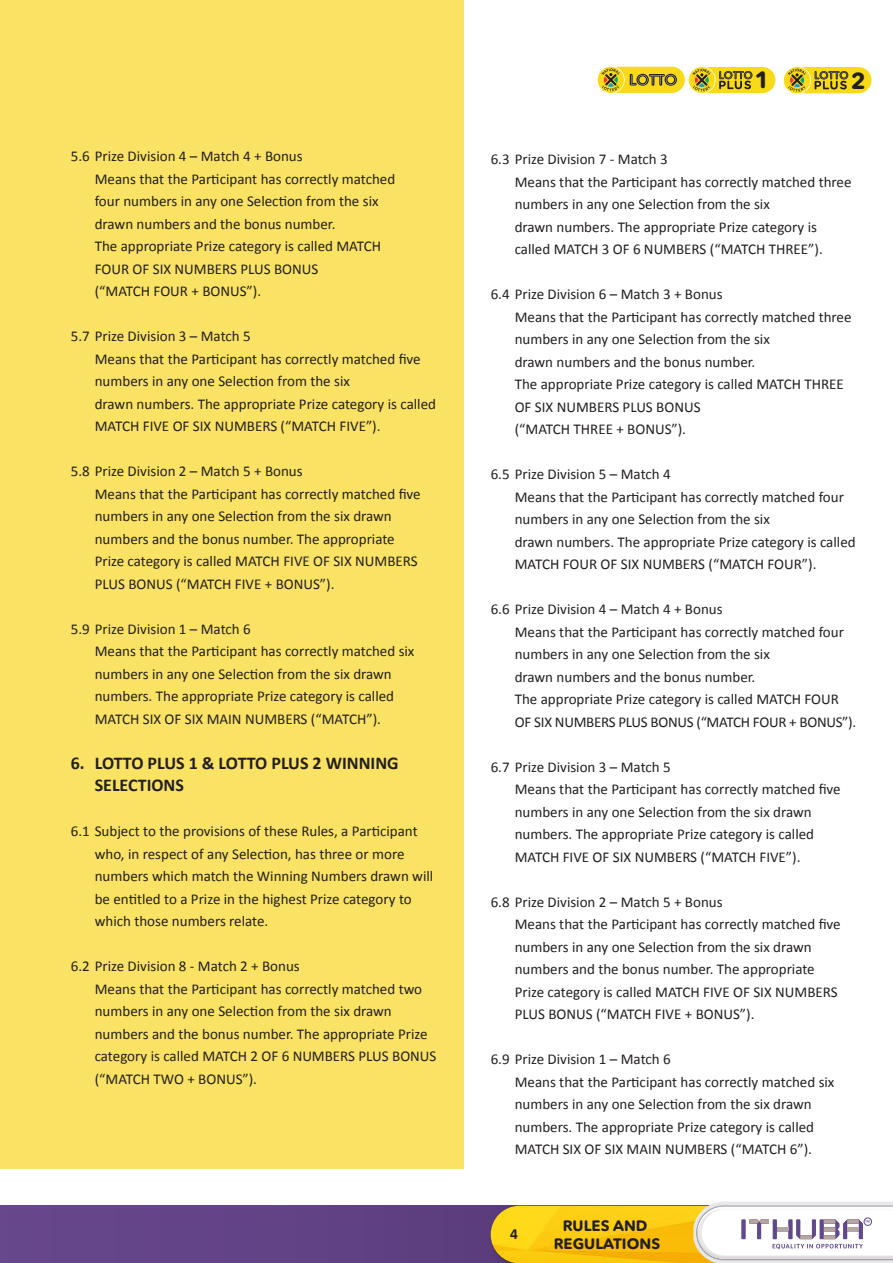
<style>
.page{position:relative;width:893px;height:1263px;background:#fff}
.page>*{position:absolute;margin:0;border:0;box-sizing:border-box;transform-origin:0 0}
.t1{font:700 23.25px "Avenir Next Rounded Pro";color:#231f20}
.t2{font:700 22.95px "Avenir Next Rounded Pro";color:#231f20}
.t3{font:700 18px/22.5px "Calibri";color:#231f20}
.t4{font:700 15.45px "Calibri";color:#231f20}
.t5{font:15px/22.5px "Calibri";color:#231f20}
.t6{font:15px "Calibri";letter-spacing:-.02em;color:#231f20}
.t7{font:700 15px/18px "Avenir Next Rounded Pro";color:#231f20;text-align:center}
.t8{font:7.5px "Calibri";color:#62498e}
</style>
<div class="page">
<div style="left:0;top:0;width:463px;height:1169px;background:#f9e264"></div>
<div style="left:0;top:1205px;width:893px;height:58px;background:#634387"></div>
<img style="left:491px;top:1206px;width:202px;height:57px">
<svg style="left:693px;top:1201px;width:200px;height:62px;background:#e6e2e4"></svg>
<svg style="left:597px;top:66px;width:179px;height:28px;background:#d7c343"></svg>
<svg style="left:783px;top:67px;width:89px;height:27px;background:#d5bf36"></svg>
<p class="t5" style="left:71px;top:144px;width:233px">5.6 Prize Division 4 – Match 4 + Bonus</p>
<p class="t5" style="left:95px;top:167px;width:302px">Means that the Participant has correctly matched</p>
<p class="t5" style="left:95px;top:189px;width:285px">four numbers in any one Selection from the six</p>
<p class="t5" style="left:95px;top:212px;width:242px">drawn numbers and the bonus number.</p>
<p class="t5" style="left:95px;top:234px;width:288px">The appropriate Prize category is called MATCH</p>
<p class="t5" style="left:95px;top:257px;width:225px">FOUR OF SIX NUMBERS PLUS BONUS</p>
<p class="t5" style="left:95px;top:279px;width:168px">(“MATCH FOUR + BONUS”).</p>
<p class="t5" style="left:71px;top:324px;width:182px">5.7 Prize Division 3 – Match 5</p>
<p class="t5" style="left:95px;top:347px;width:327px">Means that the Participant has correctly matched five</p>
<p class="t5" style="left:95px;top:369px;width:257px">numbers in any one Selection from the six</p>
<p class="t5" style="left:95px;top:392px;width:343px">drawn numbers. The appropriate Prize category is called</p>
<p class="t5" style="left:95px;top:414px;width:287px">MATCH FIVE OF SIX NUMBERS (“MATCH FIVE”).</p>
<p class="t5" style="left:71px;top:459px;width:233px">5.8 Prize Division 2 – Match 5 + Bonus</p>
<p class="t5" style="left:95px;top:482px;width:327px">Means that the Participant has correctly matched five</p>
<p class="t5" style="left:95px;top:504px;width:299px">numbers in any one Selection from the six drawn</p>
<p class="t5" style="left:95px;top:527px;width:302px">numbers and the bonus number. The appropriate</p>
<p class="t5" style="left:95px;top:549px;width:325px">Prize category is called MATCH FIVE OF SIX NUMBERS</p>
<p class="t5" style="left:95px;top:572px;width:241px">PLUS BONUS (“MATCH FIVE + BONUS”).</p>
<p class="t5" style="left:71px;top:617px;width:182px">5.9 Prize Division 1 – Match 6</p>
<p class="t5" style="left:95px;top:639px;width:321px">Means that the Participant has correctly matched six</p>
<p class="t5" style="left:95px;top:662px;width:299px">numbers in any one Selection from the six drawn</p>
<p class="t5" style="left:95px;top:684px;width:301px">numbers. The appropriate Prize category is called</p>
<p class="t5" style="left:95px;top:707px;width:288px">MATCH SIX OF SIX MAIN NUMBERS (“MATCH”).</p>
<p class="t3" style="left:95px;top:751px;width:306px;text-indent:-24px">6. LOTTO PLUS 1 &amp; LOTTO PLUS 2 WINNING<br>SELECTIONS</p>
<p class="t5" style="left:95px;top:819px;width:340px;text-indent:-24px">6.1 Subject to the provisions of these Rules, a Participant who, in respect of any Selection, has three or more numbers which match the Winning Numbers drawn will be entitled to a Prize in the highest Prize category to which those numbers relate.</p>
<p class="t5" style="left:71px;top:954px;width:231px">6.2 Prize Division 8 - Match 2 + Bonus</p>
<p class="t5" style="left:95px;top:977px;width:343px">Means that the Participant has correctly matched two numbers in any one Selection from the six drawn numbers and the bonus number. The appropriate Prize category is called MATCH 2 OF 6 NUMBERS PLUS BONUS</p>
<p class="t5" style="left:95px;top:1067px;width:164px">(“MATCH TWO + BONUS”).</p>
<h1 class="t1" style="left:754px;top:66px;width:17px">1</h1>
<h2 class="t2" style="left:851px;top:66px;width:16px">2</h2>
<p class="t5" style="left:491px;top:148px;width:179px">6.3 Prize Division 7 - Match 3</p>
<p class="t5" style="left:515px;top:170px;width:338px">Means that the Participant has correctly matched three numbers in any one Selection from the six<br>drawn numbers. The appropriate Prize category is</p>
<p class="t5" style="left:515px;top:238px;width:310px">called MATCH 3 OF 6 NUMBERS (“MATCH THREE”).</p>
<p class="t5" style="left:491px;top:283px;width:233px">6.4 Prize Division 6 – Match 3 + Bonus</p>
<p class="t5" style="left:515px;top:305px;width:338px">Means that the Participant has correctly matched three numbers in any one Selection from the six<br>drawn numbers and the bonus number.</p>
<p class="t5" style="left:515px;top:373px;width:331px">The appropriate Prize category is called MATCH THREE<br>OF SIX NUMBERS PLUS BONUS</p>
<p class="t5" style="left:515px;top:418px;width:173px">(“MATCH THREE + BONUS”).</p>
<p class="t5" style="left:491px;top:463px;width:182px">6.5 Prize Division 5 – Match 4</p>
<p class="t5" style="left:515px;top:485px;width:331px">Means that the Participant has correctly matched four</p>
<p class="t5" style="left:515px;top:508px;width:257px">numbers in any one Selection from the six</p>
<p class="t5" style="left:515px;top:530px;width:342px">drawn numbers. The appropriate Prize category is called<br>MATCH FOUR OF SIX NUMBERS (“MATCH FOUR”).</p>
<p class="t5" style="left:491px;top:598px;width:233px">6.6 Prize Division 4 – Match 4 + Bonus</p>
<p class="t5" style="left:515px;top:620px;width:331px">Means that the Participant has correctly matched four numbers in any one Selection from the six</p>
<p class="t5" style="left:515px;top:665px;width:242px">drawn numbers and the bonus number.</p>
<p class="t5" style="left:515px;top:688px;width:326px">The appropriate Prize category is called MATCH FOUR</p>
<p class="t6" style="left:515px;top:711px;width:343px">OF SIX NUMBERS PLUS BONUS (“MATCH FOUR + BONUS”).</p>
<p class="t5" style="left:491px;top:755px;width:182px">6.7 Prize Division 3 – Match 5</p>
<p class="t5" style="left:515px;top:778px;width:327px">Means that the Participant has correctly matched five</p>
<p class="t5" style="left:515px;top:800px;width:299px">numbers in any one Selection from the six drawn</p>
<p class="t5" style="left:515px;top:823px;width:301px">numbers. The appropriate Prize category is called</p>
<p class="t5" style="left:515px;top:845px;width:287px">MATCH FIVE OF SIX NUMBERS (“MATCH FIVE”).</p>
<p class="t5" style="left:491px;top:890px;width:233px">6.8 Prize Division 2 – Match 5 + Bonus</p>
<p class="t5" style="left:515px;top:913px;width:327px">Means that the Participant has correctly matched five</p>
<p class="t5" style="left:515px;top:935px;width:299px">numbers in any one Selection from the six drawn</p>
<p class="t5" style="left:515px;top:958px;width:302px">numbers and the bonus number. The appropriate</p>
<p class="t5" style="left:515px;top:980px;width:325px">Prize category is called MATCH FIVE OF SIX NUMBERS</p>
<p class="t5" style="left:515px;top:1003px;width:241px">PLUS BONUS (“MATCH FIVE + BONUS”).</p>
<p class="t5" style="left:491px;top:1048px;width:182px">6.9 Prize Division 1 – Match 6</p>
<p class="t5" style="left:515px;top:1070px;width:321px">Means that the Participant has correctly matched six</p>
<p class="t5" style="left:515px;top:1093px;width:299px">numbers in any one Selection from the six drawn</p>
<p class="t5" style="left:515px;top:1115px;width:301px">numbers. The appropriate Prize category is called</p>
<p class="t5" style="left:515px;top:1138px;width:299px">MATCH SIX OF SIX MAIN NUMBERS (“MATCH 6”).</p>
<p class="t4" style="left:510px;top:1223px;width:9px">4</p>
<p class="t7" style="left:554px;top:1217px;width:108px">RULES AND<br>REGULATIONS</p>
<p class="t8" style="left:865px;top:1218px;width:7px">™</p>
</div>
